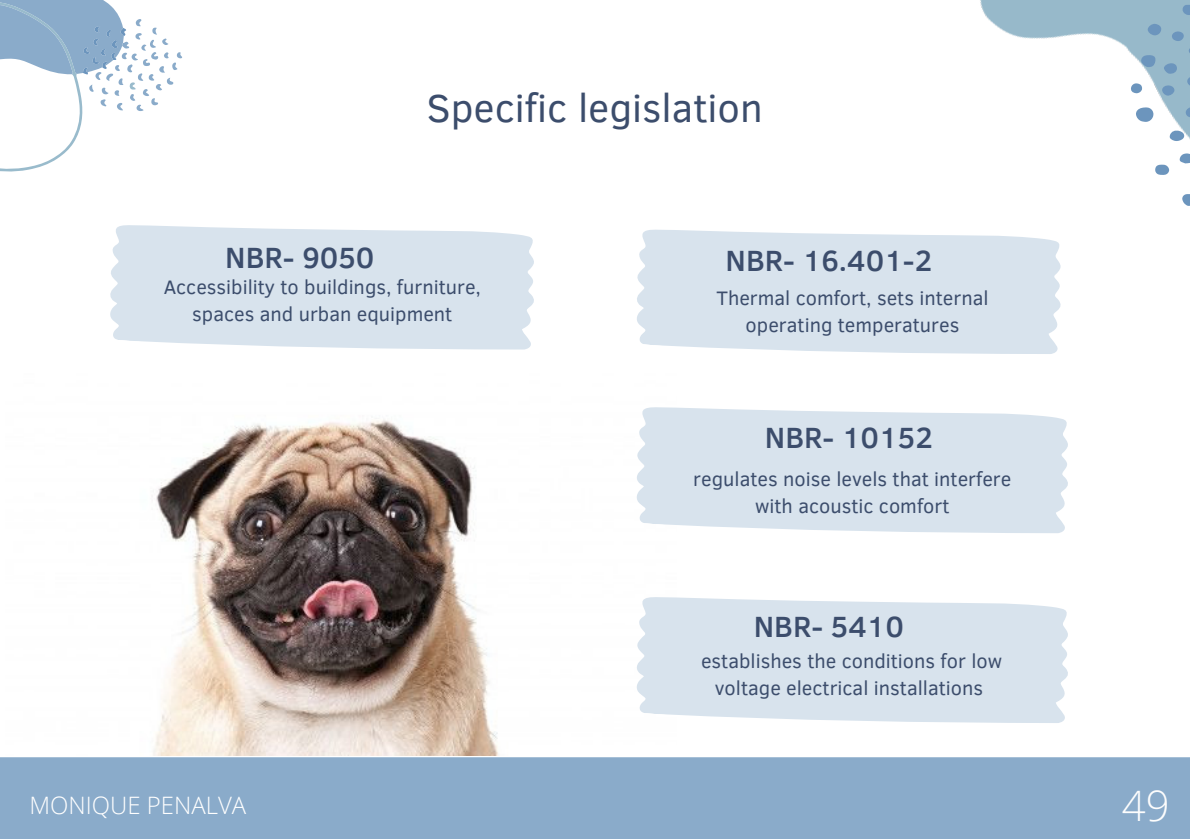
<style>
.page{position:relative;width:1190px;height:839px;background:#fff}
.page>*{position:absolute;margin:0;border:0;box-sizing:border-box;transform-origin:0 0}
.t1{font:300 42px "Open Sans";color:#fdfdfd}
.t2{font:40px "Clear Sans";color:#3c4d6c}
.t3{font:500 30px "Clear Sans";color:#3c4d6c}
.t4{font:300 24px "Open Sans";color:#fff}
.t5{font:20px/27px "Clear Sans";color:#3c4d6c;text-align:center}
</style>
<div class="page">
<div style="left:0;top:757px;width:1190px;height:81px;background:#8aabca"></div>
<img style="left:980px;top:0;width:210px;height:50px">
<svg style="left:1182px;top:194px;width:8px;height:12px"></svg>
<svg style="left:1128px;top:1px;width:62px;height:174px"></svg>
<svg style="left:0;top:0;width:183px;height:172px"></svg>
<img style="left:152px;top:419px;width:347px;height:336px">
<svg style="left:110px;top:225px;width:424px;height:125px;background:#dbe5ee"></svg>
<svg style="left:637px;top:229px;width:424px;height:125px;background:#dbe5ee"></svg>
<svg style="left:637px;top:407px;width:431px;height:126px;background:#dae5ee"></svg>
<svg style="left:637px;top:597px;width:431px;height:126px;background:#dae5ee"></svg>
<p class="t2" style="left:427px;top:79px;width:338px">Specific legislation</p>
<p class="t3" style="left:225px;top:235px;width:151px">NBR- 9050</p>
<p class="t3" style="left:726px;top:238px;width:208px">NBR- 16.401-2</p>
<p class="t5" style="left:164px;top:273px;width:319px">Accessibility to buildings, furniture, spaces and urban equipment</p>
<p class="t5" style="left:716px;top:283px;width:274px">Thermal comfort, sets internal operating temperatures</p>
<p class="t3" style="left:765px;top:415px;width:169px">NBR- 10152</p>
<p class="t5" style="left:693px;top:465px;width:320px">regulates noise levels that interfere with acoustic comfort</p>
<p class="t3" style="left:754px;top:604px;width:152px">NBR- 5410</p>
<p class="t4" style="left:30px;top:788px;width:218px">MONIQUE PENALVA</p>
<p class="t5" style="left:701px;top:646px;width:303px">establishes the conditions for low voltage electrical installations</p>
<p class="t1" style="left:1122px;top:776px;width:49px">49</p>
</div>
